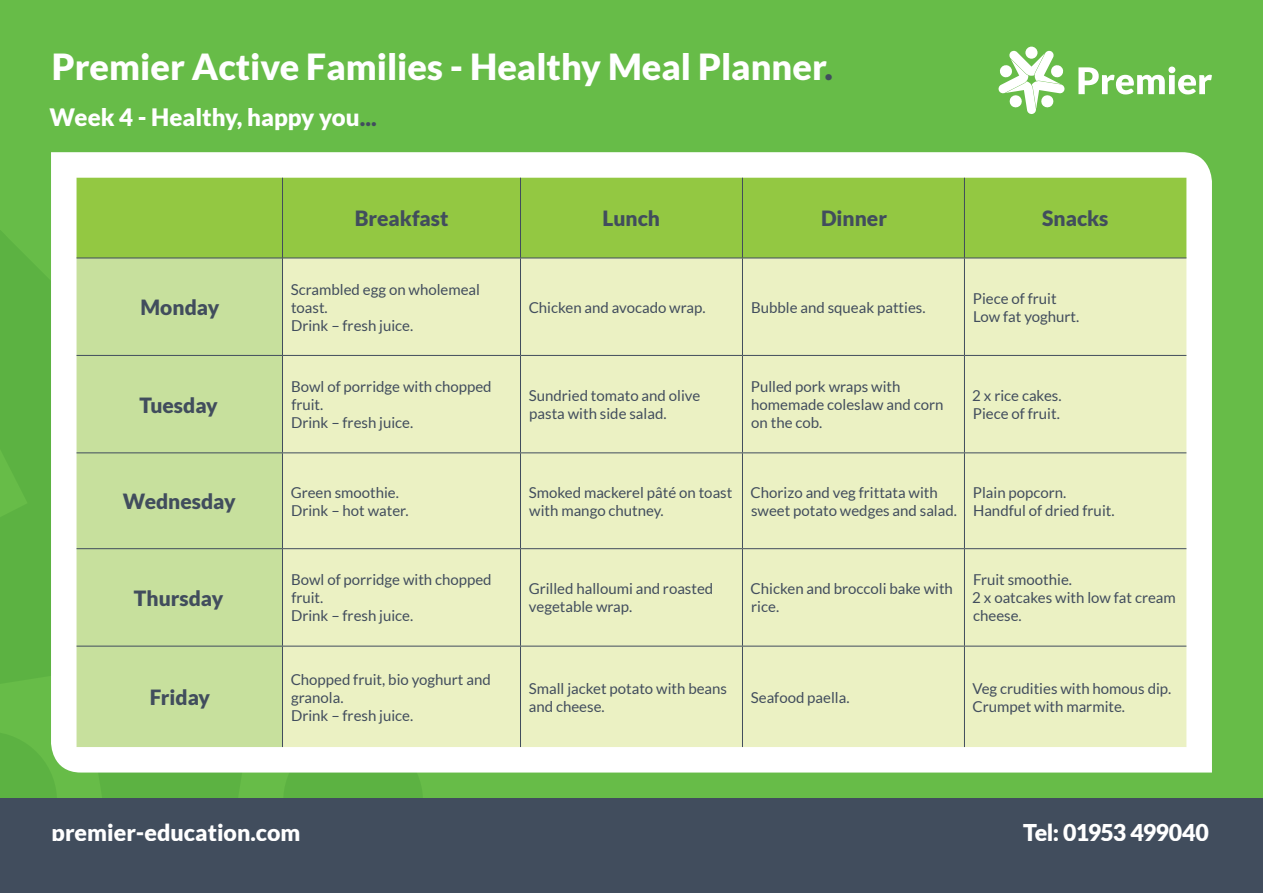
<style>
.page{position:relative;width:1263px;height:893px;background:#67bc48}
.page>*{position:absolute;margin:0;border:0;box-sizing:border-box;transform-origin:0 0}
.t1{font:900 36px "Lato";color:#fff}
.t2{font:900 24px "Lato";color:#fff}
.t3{font:900 23.1px "Lato";color:#fff}
.t4{font:900 23.1px "Lato";letter-spacing:-.035em;color:#fff}
.t5{font:900 21px "Lato";color:#414d5d}
.t6{font:15px/18px "Lato";color:#414d5d}
.s1{color:#414d5d}
</style>
<div class="page">
<svg style="left:274px;top:772px;width:158px;height:26px"></svg>
<svg style="left:75px;top:772px;width:150px;height:26px;fill:#5cb242"></svg>
<svg style="left:0;top:733px;width:56px;height:65px"></svg>
<div style="left:0;top:505px;width:51px;height:178px;background:#5cb242"></div>
<svg style="left:0;top:231px;width:51px;height:274px;fill:#5cb242"></svg>
<div style="left:0;top:798px;width:1263px;height:95px;background:#414d5d"></div>
<div style="left:51px;top:152px;width:1161px;height:620px;background:#fff"></div>
<div style="left:1025px;top:47px;width:12px;height:12px;background:#fff;border-radius:50%"></div>
<svg style="left:1078px;top:67px;width:134px;height:27px"></svg>
<svg style="left:998px;top:50px;width:67px;height:64px"></svg>
<div style="left:77px;top:178px;width:1109px;height:80px;background:#93c842"></div>
<div style="left:77px;top:258px;width:205px;height:489px;background:#c7e09d"></div>
<div style="left:283px;top:259px;width:903px;height:488px;background:#ebf1c3"></div>
<hr style="left:282px;top:178px;width:1px;height:79px;background:#414d5d">
<hr style="left:520px;top:178px;width:1px;height:80px;background:#414d5d">
<hr style="left:742px;top:178px;width:1px;height:80px;background:#414d5d">
<hr style="left:964px;top:178px;width:1px;height:80px;background:#414d5d">
<hr style="left:77px;top:257px;width:206px;height:1px;background:#414d5d">
<hr style="left:77px;top:355px;width:205px;height:1px;background:#414d5d">
<hr style="left:77px;top:452px;width:205px;height:1px;background:#414d5d">
<hr style="left:77px;top:548px;width:205px;height:1px;background:#414d5d">
<hr style="left:77px;top:646px;width:205px;height:1px;background:#414d5d">
<hr style="left:282px;top:258px;width:238px;height:1px;background:#414d5d">
<hr style="left:282px;top:258px;width:1px;height:97px;background:#414d5d">
<hr style="left:520px;top:258px;width:222px;height:1px;background:#414d5d">
<hr style="left:520px;top:258px;width:1px;height:97px;background:#414d5d">
<hr style="left:742px;top:258px;width:222px;height:1px;background:#414d5d">
<hr style="left:742px;top:258px;width:1px;height:97px;background:#414d5d">
<hr style="left:964px;top:258px;width:222px;height:1px;background:#414d5d">
<hr style="left:964px;top:258px;width:1px;height:97px;background:#414d5d">
<hr style="left:282px;top:355px;width:238px;height:1px;background:#414d5d">
<hr style="left:282px;top:356px;width:1px;height:96px;background:#414d5d">
<hr style="left:520px;top:355px;width:222px;height:1px;background:#414d5d">
<hr style="left:520px;top:356px;width:1px;height:96px;background:#414d5d">
<hr style="left:742px;top:355px;width:222px;height:1px;background:#414d5d">
<hr style="left:742px;top:356px;width:1px;height:96px;background:#414d5d">
<hr style="left:964px;top:355px;width:222px;height:1px;background:#414d5d">
<hr style="left:964px;top:356px;width:1px;height:96px;background:#414d5d">
<hr style="left:282px;top:452px;width:238px;height:1px;background:#414d5d">
<hr style="left:282px;top:453px;width:1px;height:95px;background:#414d5d">
<hr style="left:520px;top:452px;width:222px;height:1px;background:#414d5d">
<hr style="left:520px;top:453px;width:1px;height:95px;background:#414d5d">
<hr style="left:742px;top:452px;width:222px;height:1px;background:#414d5d">
<hr style="left:742px;top:453px;width:1px;height:95px;background:#414d5d">
<hr style="left:964px;top:452px;width:222px;height:1px;background:#414d5d">
<hr style="left:964px;top:453px;width:1px;height:95px;background:#414d5d">
<hr style="left:282px;top:548px;width:238px;height:1px;background:#414d5d">
<hr style="left:282px;top:549px;width:1px;height:97px;background:#414d5d">
<hr style="left:520px;top:548px;width:222px;height:1px;background:#414d5d">
<hr style="left:520px;top:549px;width:1px;height:97px;background:#414d5d">
<hr style="left:742px;top:548px;width:222px;height:1px;background:#414d5d">
<hr style="left:742px;top:549px;width:1px;height:97px;background:#414d5d">
<hr style="left:964px;top:548px;width:222px;height:1px;background:#414d5d">
<hr style="left:964px;top:549px;width:1px;height:97px;background:#414d5d">
<hr style="left:282px;top:646px;width:238px;height:1px;background:#414d5d">
<hr style="left:282px;top:646px;width:1px;height:101px;background:#414d5d">
<hr style="left:520px;top:646px;width:222px;height:1px;background:#414d5d">
<hr style="left:520px;top:646px;width:1px;height:101px;background:#414d5d">
<hr style="left:742px;top:646px;width:222px;height:1px;background:#414d5d">
<hr style="left:742px;top:646px;width:1px;height:101px;background:#414d5d">
<hr style="left:964px;top:646px;width:222px;height:1px;background:#414d5d">
<hr style="left:964px;top:646px;width:1px;height:101px;background:#414d5d">
<h1 class="t1" style="left:52px;top:46px;width:783px">Premier Active Families - Healthy Meal Planner<span class="s1">.</span></h1>
<h2 class="t2" style="left:50px;top:103px;width:329px">Week 4 - Healthy, happy you<span class="s1">...</span></h2>
<h3 class="t5" style="left:141px;top:295px;width:80px">Monday</h3>
<h3 class="t5" style="left:139px;top:393px;width:80px">Tuesday</h3>
<h3 class="t5" style="left:355px;top:206px;width:95px">Breakfast</h3>
<h3 class="t5" style="left:602px;top:206px;width:59px">Lunch</h3>
<h3 class="t5" style="left:821px;top:206px;width:68px">Dinner</h3>
<h3 class="t5" style="left:1042px;top:206px;width:68px">Snacks</h3>
<p class="t6" style="left:291px;top:280px;width:191px">Scrambled egg on wholemeal toast.<br>Drink – fresh juice.</p>
<p class="t6" style="left:529px;top:298px;width:178px">Chicken and avocado wrap.</p>
<p class="t6" style="left:751px;top:298px;width:176px">Bubble and squeak patties.</p>
<p class="t6" style="left:973px;top:289px;width:108px">Piece of fruit<br>Low fat yoghurt.</p>
<p class="t6" style="left:291px;top:378px;width:202px">Bowl of porridge with chopped fruit.<br>Drink – fresh juice.</p>
<p class="t6" style="left:529px;top:387px;width:173px">Sundried tomato and olive pasta with side salad.</p>
<p class="t6" style="left:751px;top:378px;width:194px">Pulled pork wraps with homemade coleslaw and corn on the cob.</p>
<p class="t6" style="left:972px;top:387px;width:91px">2 x rice cakes.<br>Piece of fruit.</p>
<h3 class="t5" style="left:123px;top:489px;width:115px">Wednesday</h3>
<p class="t6" style="left:291px;top:483px;width:119px">Green smoothie.<br>Drink – hot water.</p>
<p class="t6" style="left:529px;top:483px;width:205px">Smoked mackerel pâté on toast with mango chutney.</p>
<p class="t6" style="left:751px;top:483px;width:208px">Chorizo and veg frittata with sweet potato wedges and salad.</p>
<p class="t6" style="left:973px;top:483px;width:143px">Plain popcorn.<br>Handful of dried fruit.</p>
<h3 class="t5" style="left:134px;top:586px;width:91px">Thursday</h3>
<h3 class="t5" style="left:150px;top:685px;width:62px">Friday</h3>
<p class="t6" style="left:291px;top:571px;width:202px">Bowl of porridge with chopped fruit.<br>Drink – fresh juice.</p>
<p class="t6" style="left:529px;top:580px;width:186px">Grilled halloumi and roasted vegetable wrap.</p>
<p class="t6" style="left:751px;top:580px;width:204px">Chicken and broccoli bake with rice.</p>
<p class="t6" style="left:972px;top:571px;width:205px">Fruit smoothie.<br>2 x oatcakes with low fat cream cheese.</p>
<p class="t6" style="left:291px;top:670px;width:202px">Chopped fruit, bio yoghurt and granola.<br>Drink – fresh juice.</p>
<p class="t6" style="left:529px;top:679px;width:200px">Small jacket potato with beans and cheese.</p>
<p class="t6" style="left:751px;top:688px;width:100px">Seafood paella.</p>
<p class="t6" style="left:972px;top:679px;width:200px">Veg crudities with homous dip.<br>Crumpet with marmite.</p>
<h3 class="t3" style="left:52px;top:819px;width:250px">premier-education.com</h3>
<h3 class="t4" style="left:1023px;top:819px;width:187px">Tel: 01953 499040</h3>
</div>
